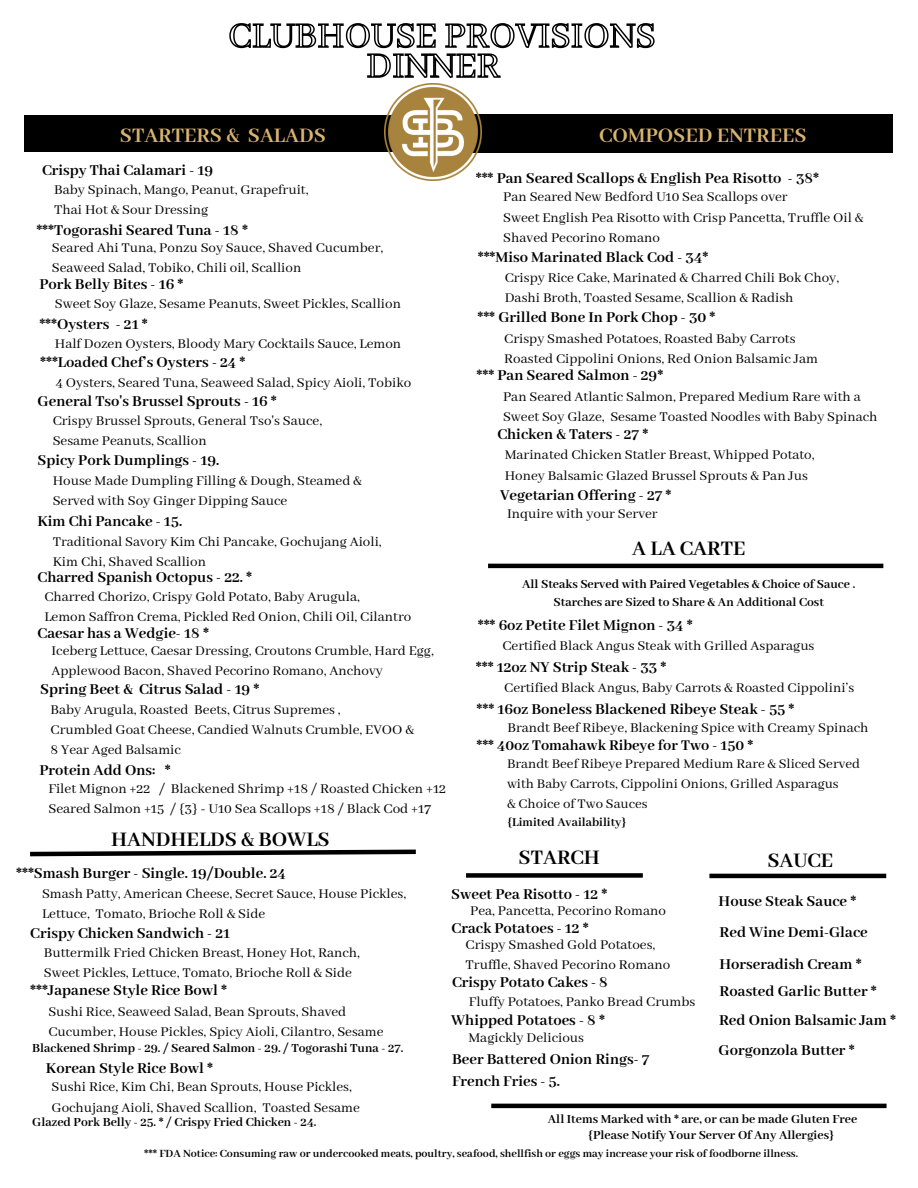
<style>
.page{position:relative;width:918px;height:1188px;background:#fff}
.page>*{position:absolute;margin:0;border:0;box-sizing:border-box;transform-origin:0 0}
.t1{font:700 22.5px "Abhaya Libre";color:#000}
.t2{font:700 22.5px "Abhaya Libre";color:#d8b46f}
.t3{font:700 16.5px "Abhaya Libre";color:#000}
.t4{font:700 16.2px "Abhaya Libre";color:#000}
.t5{font:15.15px/20.1px "Abhaya Libre";color:#000}
.t6{font:15px/20.2px "Abhaya Libre";color:#000}
.t7{font:14.7px/20px "Abhaya Libre";color:#000}
.t8{font:700 13.5px/18px "Abhaya Libre";color:#000;text-align:center}
.t9{font:700 13.35px "Abhaya Libre";color:#000}
.t10{font:700 12px "Abhaya Libre";color:#000}
</style>
<div class="page">
<div style="left:24px;top:116px;width:372px;height:36px;background:#000"></div>
<div style="left:472px;top:115px;width:421px;height:38px;background:#000"></div>
<img style="left:385px;top:84px;width:97px;height:96px">
<svg style="left:229px;top:23px;width:426px;height:55px"></svg>
<svg style="left:30px;top:849px;width:386px;height:8px"></svg>
<hr style="left:488px;top:564px;width:395px;height:4px;background:#000">
<hr style="left:491px;top:1104px;width:396px;height:4px;background:#000">
<div style="left:466px;top:873px;width:177px;height:5px;background:#000"></div>
<hr style="left:709px;top:874px;width:177px;height:4px;background:#000">
<h2 class="t2" style="left:120px;top:124px;width:208px">STARTERS &amp; SALADS</h2>
<h2 class="t2" style="left:599px;top:124px;width:209px">COMPOSED ENTREES</h2>
<h3 class="t3" style="left:42px;top:161px;width:173px">Crispy Thai Calamari - 19</h3>
<h3 class="t6" style="left:54px;top:180px;width:256px">Baby Spinach, Mango, Peanut, Grapefruit,<br>Thai Hot &amp; Sour Dressing</h3>
<h4 class="t3" style="left:36px;top:221px;width:213px">***Togorashi Seared Tuna - 18 *</h4>
<h4 class="t6" style="left:52px;top:238px;width:333px">Seared Ahi Tuna, Ponzu Soy Sauce, Shaved Cucumber,<br>Seaweed Salad, Tobiko, Chili oil, Scallion</h4>
<h3 class="t3" style="left:39px;top:275px;width:146px">Pork Belly Bites - 16 *</h3>
<h4 class="t6" style="left:55px;top:295px;width:348px">Sweet Soy Glaze, Sesame Peanuts, Sweet Pickles, Scallion</h4>
<h4 class="t3" style="left:476px;top:169px;width:345px">*** Pan Seared Scallops &amp; English Pea Risotto - 38*</h4>
<h3 class="t6" style="left:503px;top:188px;width:362px">Pan Seared New Bedford U10 Sea Scallops over<br>Sweet English Pea Risotto with Crisp Pancetta, Truffle Oil &amp;<br>Shaved Pecorino Romano</h3>
<h4 class="t3" style="left:478px;top:248px;width:232px">***Miso Marinated Black Cod - 34*</h4>
<h3 class="t6" style="left:505px;top:268px;width:336px">Crispy Rice Cake, Marinated &amp; Charred Chili Bok Choy,<br>Dashi Broth, Toasted Sesame, Scallion &amp; Radish</h3>
<h4 class="t6" style="left:504px;top:329px;width:315px">Crispy Smashed Potatoes, Roasted Baby Carrots<br>Roasted Cippolini Onions, Red Onion Balsamic Jam</h4>
<h3 class="t3" style="left:477px;top:366px;width:188px">*** Pan Seared Salmon - 29*</h3>
<h4 class="t6" style="left:503px;top:387px;width:376px">Pan Seared Atlantic Salmon, Prepared Medium Rare with a<br>Sweet Soy Glaze, Sesame Toasted Noodles with Baby Spinach</h4>
<h2 class="t3" style="left:478px;top:309px;width:240px">*** Grilled Bone In Pork Chop - 30 *</h2>
<h3 class="t3" style="left:39px;top:315px;width:110px">***Oysters - 21 *</h3>
<h3 class="t6" style="left:55px;top:334px;width:348px">Half Dozen Oysters, Bloody Mary Cocktails Sauce, Lemon</h3>
<h5 class="t3" style="left:40px;top:353px;width:207px">***Loaded Chef’s Oysters - 24 *</h5>
<h5 class="t6" style="left:56px;top:373px;width:357px">4 Oysters, Seared Tuna, Seaweed Salad, Spicy Aioli, Tobiko</h5>
<h3 class="t3" style="left:38px;top:392px;width:241px">General Tso's Brussel Sprouts - 16 *</h3>
<h4 class="t6" style="left:53px;top:411px;width:271px">Crispy Brussel Sprouts, General Tso's Sauce,<br>Sesame Peanuts, Scallion</h4>
<h3 class="t3" style="left:38px;top:451px;width:183px">Spicy Pork Dumplings - 19.</h3>
<h4 class="t6" style="left:53px;top:471px;width:311px">House Made Dumpling Filling &amp; Dough, Steamed &amp;<br>Served with Soy Ginger Dipping Sauce</h4>
<h4 class="t3" style="left:497px;top:425px;width:152px">Chicken &amp; Taters - 27 *</h4>
<h3 class="t6" style="left:505px;top:446px;width:311px">Marinated Chicken Statler Breast, Whipped Potato,<br>Honey Balsamic Glazed Brussel Sprouts &amp; Pan Jus</h3>
<p class="t3" style="left:500px;top:487px;width:173px">Vegetarian Offering - 27 *</p>
<p class="t6" style="left:507px;top:504px;width:152px">Inquire with your Server</p>
<h3 class="t3" style="left:38px;top:512px;width:146px">Kim Chi Pancake - 15.</h3>
<h3 class="t6" style="left:53px;top:532px;width:331px">Traditional Savory Kim Chi Pancake, Gochujang Aioli,<br>Kim Chi, Shaved Scallion</h3>
<h3 class="t1" style="left:632px;top:536px;width:115px">A LA CARTE</h3>
<h4 class="t3" style="left:38px;top:568px;width:216px">Charred Spanish Octopus - 22. *</h4>
<h3 class="t6" style="left:44px;top:587px;width:368px">Charred Chorizo, Crispy Gold Potato, Baby Arugula,<br>Lemon Saffron Crema, Pickled Red Onion, Chili Oil, Cilantro</h3>
<h2 class="t8" style="left:522px;top:575px;width:335px">All Steaks Served with Paired Vegetables &amp; Choice of Sauce .<br>Starches are Sized to Share &amp; An Additional Cost</h2>
<h3 class="t3" style="left:478px;top:616px;width:216px">*** 6oz Petite Filet Mignon - 34 *</h3>
<h4 class="t6" style="left:503px;top:636px;width:313px">Certified Black Angus Steak with Grilled Asparagus</h4>
<h3 class="t3" style="left:38px;top:624px;width:173px">Caesar has a Wedgie- 18 *</h3>
<h4 class="t6" style="left:52px;top:641px;width:384px">Iceberg Lettuce, Caesar Dressing, Croutons Crumble, Hard Egg,<br>Applewood Bacon, Shaved Pecorino Romano, Anchovy</h4>
<h4 class="t3" style="left:40px;top:680px;width:221px">Spring Beet &amp; Citrus Salad - 19 *</h4>
<h3 class="t6" style="left:51px;top:700px;width:365px">Baby Arugula, Roasted Beets, Citrus Supremes ,<br>Crumbled Goat Cheese, Candied Walnuts Crumble, EVOO &amp;<br>8 Year Aged Balsamic</h3>
<h3 class="t3" style="left:39px;top:761px;width:133px">Protein Add Ons: *</h3>
<h4 class="t5" style="left:48px;top:779px;width:399px">Filet Mignon +22 / Blackened Shrimp +18 / Roasted Chicken +12<br>Seared Salmon +15 / {3} - U10 Sea Scallops +18 / Black Cod +17</h4>
<h3 class="t3" style="left:476px;top:658px;width:192px">*** 12oz NY Strip Steak - 33 *</h3>
<h4 class="t6" style="left:504px;top:678px;width:352px">Certified Black Angus, Baby Carrots &amp; Roasted Cippolini’s</h4>
<h3 class="t3" style="left:477px;top:700px;width:319px">*** 16oz Boneless Blackened Ribeye Steak - 55 *</h3>
<h4 class="t6" style="left:507px;top:718px;width:362px">Brandt Beef Ribeye, Blackening Spice with Creamy Spinach</h4>
<h5 class="t4" style="left:477px;top:737px;width:278px">*** 40oz Tomahawk Ribeye for Two - 150 *</h5>
<h3 class="t7" style="left:507px;top:755px;width:354px">Brandt Beef Ribeye Prepared Medium Rare &amp; Sliced Served with Baby Carrots, Cippolini Onions, Grilled Asparagus<br>&amp; Choice of Two Sauces</h3>
<h3 class="t9" style="left:507px;top:815px;width:121px">{Limited Availability}</h3>
<h4 class="t1" style="left:519px;top:845px;width:83px">STARCH</h4>
<h5 class="t3" style="left:451px;top:886px;width:158px">Sweet Pea Risotto - 12 *</h5>
<h2 class="t6" style="left:470px;top:901px;width:197px">Pea, Pancetta, Pecorino Romano</h2>
<h5 class="t3" style="left:452px;top:919px;width:139px">Crack Potatoes - 12 *</h5>
<h3 class="t6" style="left:466px;top:935px;width:206px">Crispy Smashed Gold Potatoes,<br>Truffle, Shaved Pecorino Romano</h3>
<h4 class="t3" style="left:452px;top:973px;width:158px">Crispy Potato Cakes - 8</h4>
<h3 class="t6" style="left:469px;top:992px;width:228px">Fluffy Potatoes, Panko Bread Crumbs</h3>
<h3 class="t1" style="left:111px;top:827px;width:220px">HANDHELDS &amp; BOWLS</h3>
<h4 class="t1" style="left:767px;top:848px;width:67px">SAUCE</h4>
<h3 class="t3" style="left:719px;top:892px;width:139px">House Steak Sauce *</h3>
<h4 class="t3" style="left:720px;top:924px;width:150px">Red Wine Demi-Glace</h4>
<h3 class="t3" style="left:719px;top:955px;width:144px">Horseradish Cream *</h3>
<h6 class="t3" style="left:720px;top:982px;width:159px">Roasted Garlic Butter *</h6>
<h3 class="t3" style="left:16px;top:864px;width:271px">***Smash Burger - Single. 19/Double. 24</h3>
<h4 class="t6" style="left:42px;top:884px;width:366px">Smash Patty, American Cheese, Secret Sauce, House Pickles,<br>Lettuce, Tomato, Brioche Roll &amp; Side</h4>
<h3 class="t3" style="left:30px;top:924px;width:201px">Crispy Chicken Sandwich - 21</h3>
<h4 class="t6" style="left:44px;top:943px;width:318px">Buttermilk Fried Chicken Breast, Honey Hot, Ranch,<br>Sweet Pickles, Lettuce, Tomato, Brioche Roll &amp; Side</h4>
<h4 class="t3" style="left:30px;top:981px;width:198px">***Japanese Style Rice Bowl *</h4>
<h3 class="t6" style="left:48px;top:1002px;width:337px">Sushi Rice, Seaweed Salad, Bean Sprouts, Shaved<br>Cucumber, House Pickles, Spicy Aioli, Cilantro, Sesame</h3>
<h4 class="t3" style="left:46px;top:1059px;width:169px">Korean Style Rice Bowl *</h4>
<h3 class="t3" style="left:451px;top:1012px;width:155px">Whipped Potatoes - 8 *</h3>
<h4 class="t6" style="left:468px;top:1028px;width:117px">Magickly Delicious</h4>
<h3 class="t3" style="left:719px;top:1012px;width:178px">Red Onion Balsamic Jam *</h3>
<h4 class="t8" style="left:32px;top:1040px;width:373px">Blackened Shrimp - 29. / Seared Salmon - 29. / Togorashi Tuna - 27.</h4>
<h3 class="t6" style="left:52px;top:1077px;width:310px">Sushi Rice, Kim Chi, Bean Sprouts, House Pickles,<br>Gochujang Aioli, Shaved Scallion, Toasted Sesame</h3>
<h3 class="t8" style="left:32px;top:1113px;width:286px">Glazed Pork Belly - 25. * / Crispy Fried Chicken - 24.</h3>
<h3 class="t3" style="left:719px;top:1041px;width:138px">Gorgonzola Butter *</h3>
<h4 class="t3" style="left:452px;top:1050px;width:199px">Beer Battered Onion Rings- 7</h4>
<h3 class="t3" style="left:452px;top:1072px;width:109px">French Fries - 5.</h3>
<h2 class="t8" style="left:548px;top:1110px;width:311px">All Items Marked with * are, or can be made Gluten Free</h2>
<h3 class="t8" style="left:588px;top:1127px;width:248px">{Please Notify Your Server Of Any Allergies}</h3>
<h4 class="t10" style="left:144px;top:1147px;width:655px">*** FDA Notice: Consuming raw or undercooked meats, poultry, seafood, shellfish or eggs may increase your risk of foodborne illness.</h4>
</div>
